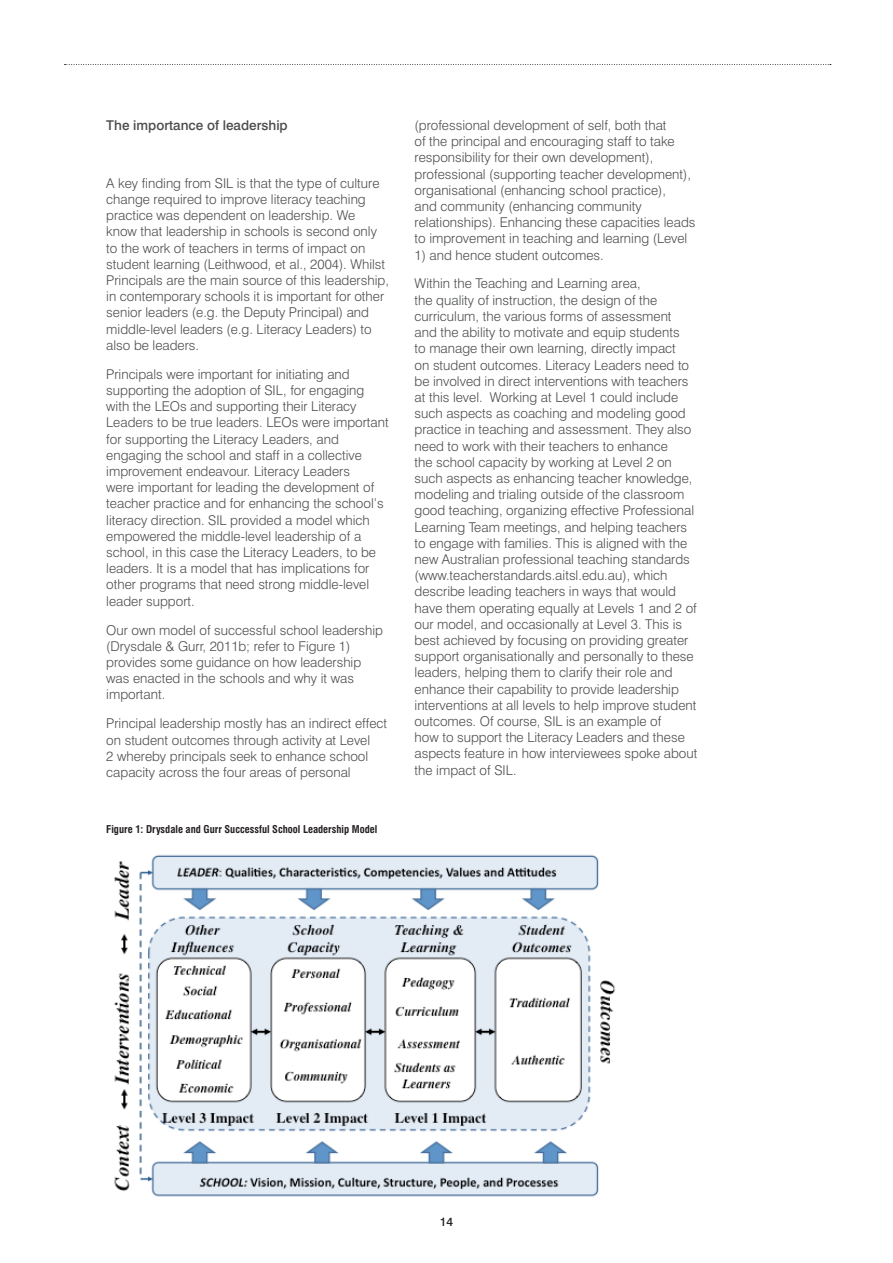
<style>
.page{position:relative;width:893px;height:1263px;background:#fff}
.page>*{position:absolute;margin:0;border:0;box-sizing:border-box;transform-origin:0 0}
.t1{font:300 13.5px/16.2px "Swiss 721 BT";color:#4b4c4d}
.t2{font:500 13.5px "Swiss 721 BT";color:#4b4c4d}
.t3{font:500 12px "Swiss 721 BT";color:#231f20}
.t4{font:700 condensed 10.5px "Swiss 721 BT";color:#231f20}
</style>
<div class="page">
<svg style="left:65px;top:64px;width:766px;height:1px"></svg>
<img style="left:114px;top:854px;width:502px;height:343px">
<p class="t2" style="left:106px;top:117px;width:183px">The importance of leadership</p>
<p class="t1" style="left:106px;top:175px;width:284px">A key finding from SIL is that the type of culture change required to improve literacy teaching practice was dependent on leadership. We know that leadership in schools is second only to the work of teachers in terms of impact on student learning (Leithwood, et al., 2004). Whilst Principals are the main source of this leadership, in contemporary schools it is important for other senior leaders (e.g. the Deputy Principal) and middle-level leaders (e.g. Literacy Leaders) to also be leaders.</p>
<p class="t1" style="left:106px;top:366px;width:284px">Principals were important for initiating and supporting the adoption of SIL, for engaging with the LEOs and supporting their Literacy Leaders to be true leaders. LEOs were important for supporting the Literacy Leaders, and engaging the school and staff in a collective improvement endeavour. Literacy Leaders<br>were important for leading the development of teacher practice and for enhancing the school’s literacy direction. SIL provided a model which empowered the middle-level leadership of a school, in this case the Literacy Leaders, to be leaders. It is a model that has implications for other programs that need strong middle-level leader support.</p>
<p class="t1" style="left:106px;top:622px;width:278px">Our own model of successful school leadership (Drysdale &amp; Gurr, 2011b; refer to Figure 1) provides some guidance on how leadership was enacted in the schools and why it was important.</p>
<p class="t1" style="left:106px;top:715px;width:282px">Principal leadership mostly has an indirect effect on student outcomes through activity at Level<br>2 whereby principals seek to enhance school capacity across the four areas of personal</p>
<p class="t4" style="left:106px;top:823px;width:273px">Figure 1: Drysdale and Gurr Successful School Leadership Model</p>
<p class="t1" style="left:415px;top:117px;width:282px">(professional development of self, both that<br>of the principal and encouraging staff to take responsibility for their own development), professional (supporting teacher development), organisational (enhancing school practice),<br>and community (enhancing community relationships). Enhancing these capacities leads to improvement in teaching and learning (Level</p>
<p class="t1" style="left:415px;top:246px;width:191px">1) and hence student outcomes.</p>
<p class="t1" style="left:415px;top:275px;width:284px">Within the Teaching and Learning area,<br>the quality of instruction, the design of the curriculum, the various forms of assessment and the ability to motivate and equip students<br>to manage their own learning, directly impact<br>on student outcomes. Literacy Leaders need to be involved in direct interventions with teachers at this level. Working at Level 1 could include such aspects as coaching and modeling good practice in teaching and assessment. They also need to work with their teachers to enhance<br>the school capacity by working at Level 2 on such aspects as enhancing teacher knowledge, modeling and trialing outside of the classroom good teaching, organizing effective Professional Learning Team meetings, and helping teachers to engage with families. This is aligned with the new Australian professional teaching standards (www.teacherstandards.aitsl.edu.au), which describe leading teachers in ways that would have them operating equally at Levels 1 and 2 of our model, and occasionally at Level 3. This is best achieved by focusing on providing greater support organisationally and personally to these leaders, helping them to clarify their role and enhance their capability to provide leadership interventions at all levels to help improve student outcomes. Of course, SIL is an example of<br>how to support the Literacy Leaders and these aspects feature in how interviewees spoke about the impact of SIL.</p>
<p class="t3" style="left:440px;top:1214px;width:15px">14</p>
</div>
